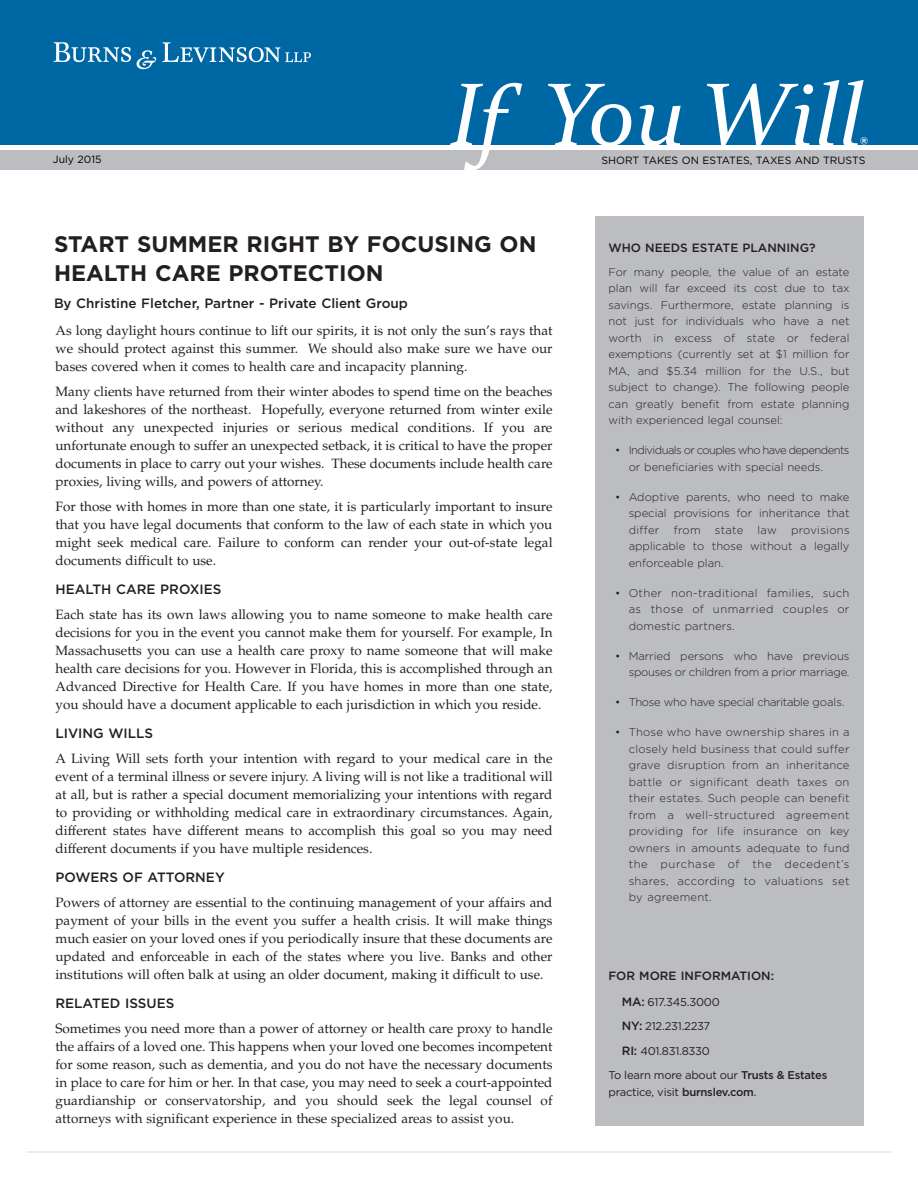
<style>
.page{position:relative;width:918px;height:1188px;background:#fff}
.page>*{position:absolute;margin:0;border:0;box-sizing:border-box;transform-origin:0 0}
.t1{font:italic 90px "Constantia";color:#fff}
.t2{font:700 30px "Gotham";color:#fff;scale:.88 1}
.Body{font:700 22.5px/28.5px "Gotham";color:#231f20}
.t3{font:500 21px "Gotham";color:#fff}
.Body-2{font:13.5px/18px "Palatino";color:#231f20;text-align:justify}
.Body-3{font:500 13.5px "Gotham";color:#231f20}
.Body-4{font:500 12px "Gotham";color:#231f20}
.Body-5{font:300 11.25px/16.5px "Gotham";color:#231f20;text-align:justify}
.t4{font:11.25px/16.5px "Gotham";letter-spacing:-.02em;color:#231f20}
.Body-6{font:300 11.25px/16.5px "Gotham";letter-spacing:-.05em;color:#231f20}
.Body-7{font:300 11.25px/16.5px "Gotham";letter-spacing:-.02em;color:#231f20;text-align:right}
.Body-8{font:300 11.25px "Gotham";letter-spacing:-.03em;color:#231f20}
.t5{font:10.5px "Gotham";color:#000}
.s1{font-weight:500;font-size:12px}
.s2{font-weight:500}
</style>
<div class="page">
<div style="left:0;top:150px;width:918px;height:20px;background:#bcbdc0"></div>
<div style="left:0;top:0;width:918px;height:145px;background:#0067a5"></div>
<hr style="left:27px;top:1151px;width:864px;height:2px;background:#e3e4e6">
<svg style="left:54px;top:42px;width:77px;height:20px"></svg>
<svg style="left:137px;top:50px;width:19px;height:19px"></svg>
<svg style="left:162px;top:42px;width:149px;height:20px"></svg>
<div style="left:596px;top:216px;width:268px;height:909px;background:#bcbdc0"></div>
<h1 class="t1" style="left:450px;top:54px;width:415px">If You Will</h1>
<h3 class="t3" style="left:860px;top:132px;width:10px">®</h3>
<p class="t5" style="left:53px;top:153px;width:50px">July 2015</p>
<p class="t5" style="left:602px;top:154px;width:265px">SHORT TAKES ON ESTATES, TAXES AND TRUSTS</p>
<p class="Body" style="left:54px;top:230px;width:484px">START SUMMER RIGHT BY FOCUSING ON<br>HEALTH CARE PROTECTION</p>
<p class="Body-3" style="left:54px;top:295px;width:356px">By Christine Fletcher, Partner - Private Client Group</p>
<p class="Body-2" style="left:56px;top:322px;width:499px">As long daylight hours continue to lift our spirits, it is not only the sun’s rays that we should protect against this summer. We should also make sure we have our bases covered when it comes to health care and incapacity planning.</p>
<p class="Body-2" style="left:56px;top:382px;width:499px">Many clients have returned from their winter abodes to spend time on the beaches and lakeshores of the northeast. Hopefully, everyone returned from winter exile without any unexpected injuries or serious medical conditions. If you are unfortunate enough to suffer an unexpected setback, it is critical to have the proper documents in place to carry out your wishes. These documents include health care proxies, living wills, and powers of attorney.</p>
<p class="Body-2" style="left:56px;top:497px;width:499px">For those with homes in more than one state, it is particularly important to insure that you have legal documents that conform to the law of each state in which you might seek medical care. Failure to conform can render your out-of-state legal documents difficult to use.</p>
<p class="Body-3" style="left:56px;top:581px;width:168px">HEALTH CARE PROXIES</p>
<p class="Body-2" style="left:56px;top:605px;width:499px">Each state has its own laws allowing you to name someone to make health care decisions for you in the event you cannot make them for yourself. For example, In Massachusetts you can use a health care proxy to name someone that will make health care decisions for you. However in Florida, this is accomplished through an Advanced Directive for Health Care. If you have homes in more than one state, you should have a document applicable to each jurisdiction in which you reside.</p>
<p class="Body-3" style="left:56px;top:725px;width:99px">LIVING WILLS</p>
<p class="Body-2" style="left:56px;top:749px;width:499px">A Living Will sets forth your intention with regard to your medical care in the event of a terminal illness or severe injury. A living will is not like a traditional will at all, but is rather a special document memorializing your intentions with regard to providing or withholding medical care in extraordinary circumstances. Again, different states have different means to accomplish this goal so you may need different documents if you have multiple residences.</p>
<p class="Body-3" style="left:56px;top:869px;width:171px">POWERS OF ATTORNEY</p>
<p class="Body-2" style="left:56px;top:893px;width:499px">Powers of attorney are essential to the continuing management of your affairs and payment of your bills in the event you suffer a health crisis. It will make things much easier on your loved ones if you periodically insure that these documents are updated and enforceable in each of the states where you live. Banks and other institutions will often balk at using an older document, making it difficult to use.</p>
<p class="Body-3" style="left:56px;top:995px;width:120px">RELATED ISSUES</p>
<p class="Body-2" style="left:56px;top:1019px;width:499px">Sometimes you need more than a power of attorney or health care proxy to handle the affairs of a loved one. This happens when your loved one becomes incompetent for some reason, such as dementia, and you do not have the necessary documents in place to care for him or her. In that case, you may need to seek a court-appointed guardianship or conservatorship, and you should seek the legal counsel of attorneys with significant experience in these specialized areas to assist you.</p>
<h2 class="t2" style="left:104px;top:263px;width:13px">®</h2>
<p class="Body-4" style="left:608px;top:240px;width:209px">WHO NEEDS ESTATE PLANNING?</p>
<p class="Body-5" style="left:608px;top:264px;width:243px">For many people, the value of an estate plan will far exceed its cost due to tax savings. Furthermore, estate planning is not just for individuals who have a net worth in excess of state or federal exemptions (currently set at $1 million for MA, and $5.34 million for the U.S., but subject to change). The following people can greatly benefit from estate planning with experienced legal counsel:</p>
<p class="Body-6" style="left:629px;top:442px;width:222px;text-indent:-14px">• Individuals or couples who have dependents or beneficiaries with special needs.</p>
<p class="Body-5" style="left:629px;top:489px;width:222px;text-indent:-14px">• Adoptive parents, who need to make special provisions for inheritance that differ</p>
<p class="Body-5" style="left:674px;top:522px;width:29px">from</p>
<p class="Body-5" style="left:715px;top:522px;width:30px">state</p>
<p class="Body-5" style="left:758px;top:522px;width:21px">law</p>
<p class="Body-5" style="left:629px;top:522px;width:222px;text-indent:162px">provisions applicable to those without a legally enforceable plan.</p>
<p class="Body-5" style="left:629px;top:585px;width:222px;text-indent:-14px">• Other non-traditional families, such as those of unmarried couples or domestic partners.</p>
<p class="Body-7" style="left:615px;top:648px;width:236px">• Married persons who have previous spouses or children from a prior marriage.</p>
<p class="Body-8" style="left:615px;top:696px;width:231px">• Those who have special charitable goals.</p>
<p class="Body-5" style="left:629px;top:724px;width:222px;text-indent:-14px">• Those who have ownership shares in a closely held business that could suffer grave disruption from an inheritance battle or significant death taxes on their estates. Such people can benefit from a well-structured agreement providing for life insurance on key owners in amounts adequate to fund the purchase of the decedent’s shares, according to valuations set by agreement.</p>
<p class="Body-4" style="left:608px;top:968px;width:167px">FOR MORE INFORMATION:</p>
<p class="t4" style="left:622px;top:993px;width:99px"><span class="s1">MA:</span> 617.345.3000</p>
<p class="t4" style="left:622px;top:1018px;width:90px"><span class="s1">NY:</span> 212.231.2237</p>
<p class="t4" style="left:622px;top:1043px;width:90px"><span class="s1">RI:</span> 401.831.8330</p>
<p class="t4" style="left:608px;top:1067px;width:220px">To learn more about our <span class="s2">Trusts &amp; Estates </span>practice, visit <span class="s2">burnslev.com</span>.</p>
</div>
